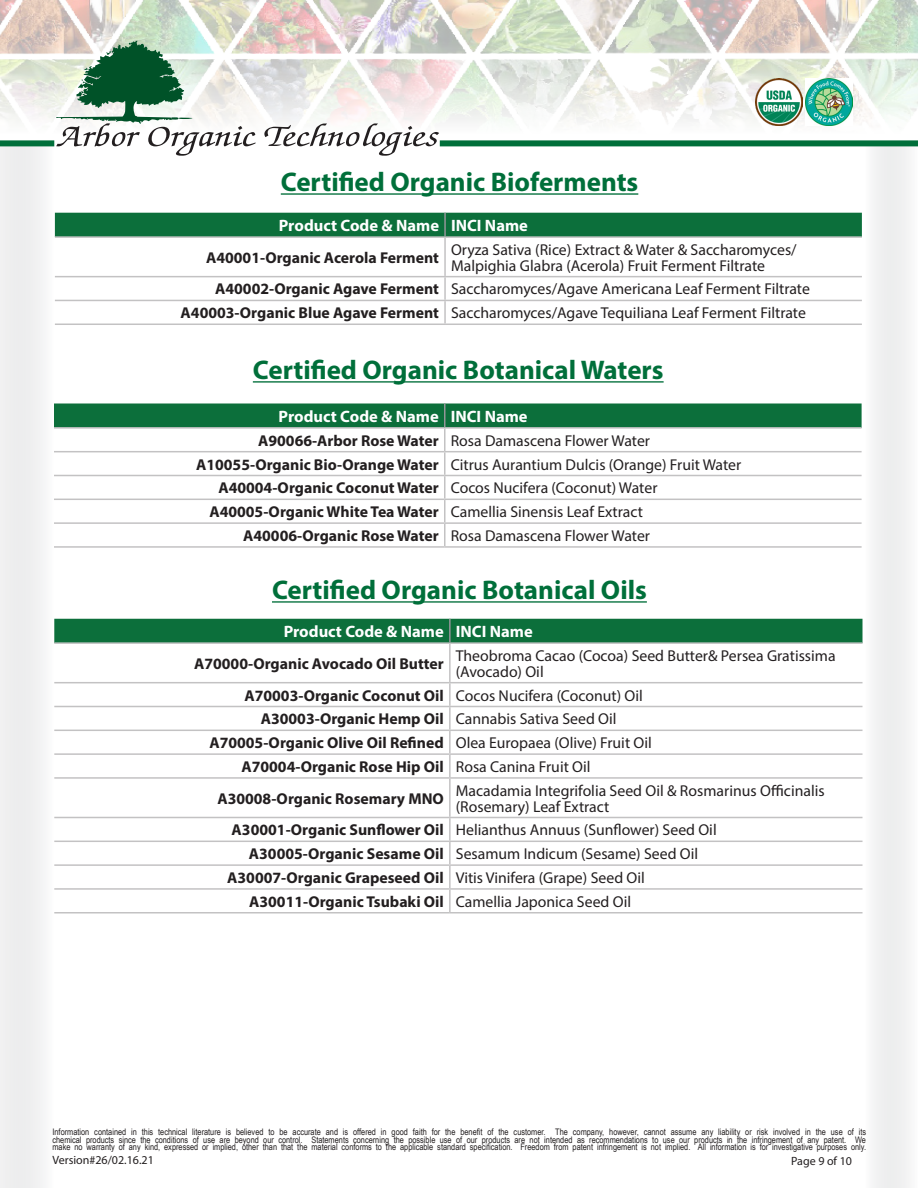
<style>
.page{position:relative;width:918px;height:1188px;background:#fff}
.page>*{position:absolute;margin:0;border:0;box-sizing:border-box;transform-origin:0 0}
.t1{font:700 27px "Myriad Pro";color:#006f3a}
.t2{font:700 16.5px "Myriad Pro";color:#fff}
.t3{font:15.75px/15.8px "Myriad Pro";color:#231f20}
.t4{font:700 15.75px "Myriad Pro";color:#231f20}
.t5{font:12px "Myriad Pro";color:#231f20}
.t6{font:9px/7.5px "Arial Narrow";color:#231f20;text-align:justify}
</style>
<div class="page">
<div style="left:0;top:143px;width:54px;height:1045px;background:#eeeeef"></div>
<div style="left:864px;top:146px;width:54px;height:1042px;background:linear-gradient(to right,#f2f2f3,#f3f3f3)"></div>
<img style="left:540px;top:0;width:378px;height:126px">
<img style="left:215px;top:1px;width:377px;height:125px">
<img style="left:0;top:0;width:215px;height:122px">
<div style="left:440px;top:140px;width:478px;height:6px;background:#006f3a"></div>
<div style="left:0;top:140px;width:54px;height:6px;background:#006f3a"></div>
<img style="left:756px;top:79px;width:46px;height:46px">
<svg style="left:56px;top:40px;width:200px;height:116px"></svg>
<svg style="left:264px;top:123px;width:175px;height:33px"></svg>
<div style="left:55px;top:213px;width:807px;height:23px;background:#0c6f3b"></div>
<hr style="left:444px;top:213px;width:2px;height:23px;background:#939598">
<hr style="left:55px;top:236px;width:390px;height:2px;background:#c3c2c3">
<hr style="left:445px;top:236px;width:417px;height:2px;background:#c3c2c3">
<hr style="left:444px;top:238px;width:2px;height:38px;background:#c3c2c3">
<hr style="left:55px;top:276px;width:390px;height:1px;background:#c3c2c3">
<hr style="left:445px;top:276px;width:417px;height:1px;background:#c3c2c3">
<hr style="left:444px;top:277px;width:2px;height:23px;background:#c3c2c3">
<hr style="left:55px;top:300px;width:390px;height:1px;background:#c3c2c3">
<hr style="left:445px;top:300px;width:417px;height:1px;background:#c3c2c3">
<hr style="left:444px;top:301px;width:2px;height:23px;background:#c3c2c3">
<hr style="left:55px;top:324px;width:390px;height:1px;background:#c3c2c3">
<hr style="left:445px;top:324px;width:417px;height:1px;background:#c3c2c3">
<hr style="left:281px;top:193px;width:357px;height:2px;background:#006f3a">
<div style="left:54px;top:404px;width:808px;height:23px;background:#0c6f3b"></div>
<hr style="left:444px;top:404px;width:2px;height:23px;background:#939598">
<hr style="left:54px;top:427px;width:391px;height:2px;background:#c3c2c3">
<hr style="left:445px;top:427px;width:417px;height:2px;background:#c3c2c3">
<hr style="left:444px;top:429px;width:2px;height:22px;background:#c3c2c3">
<hr style="left:54px;top:451px;width:391px;height:1px;background:#c3c2c3">
<hr style="left:445px;top:451px;width:417px;height:1px;background:#c3c2c3">
<hr style="left:444px;top:452px;width:2px;height:23px;background:#c3c2c3">
<hr style="left:54px;top:475px;width:391px;height:1px;background:#c3c2c3">
<hr style="left:445px;top:475px;width:417px;height:1px;background:#c3c2c3">
<hr style="left:444px;top:476px;width:2px;height:23px;background:#c3c2c3">
<hr style="left:54px;top:499px;width:391px;height:1px;background:#c3c2c3">
<hr style="left:445px;top:499px;width:417px;height:1px;background:#c3c2c3">
<hr style="left:444px;top:500px;width:2px;height:22px;background:#c3c2c3">
<hr style="left:54px;top:522px;width:391px;height:2px;background:#c3c2c3">
<hr style="left:445px;top:522px;width:417px;height:2px;background:#c3c2c3">
<hr style="left:444px;top:524px;width:2px;height:22px;background:#c3c2c3">
<hr style="left:54px;top:546px;width:391px;height:2px;background:#c3c2c3">
<hr style="left:445px;top:546px;width:417px;height:2px;background:#c3c2c3">
<hr style="left:253px;top:381px;width:411px;height:2px;background:#006f3a">
<hr style="left:272px;top:601px;width:375px;height:2px;background:#006f3a">
<div style="left:54px;top:619px;width:808px;height:23px;background:#0c6f3b"></div>
<hr style="left:449px;top:619px;width:2px;height:23px;background:#939598">
<hr style="left:449px;top:818px;width:2px;height:23px;background:#c3c2c3">
<hr style="left:54px;top:841px;width:396px;height:1px;background:#c3c2c3">
<hr style="left:450px;top:841px;width:412px;height:1px;background:#c3c2c3">
<hr style="left:449px;top:842px;width:2px;height:22px;background:#c3c2c3">
<hr style="left:54px;top:864px;width:396px;height:2px;background:#c3c2c3">
<hr style="left:450px;top:864px;width:412px;height:2px;background:#c3c2c3">
<hr style="left:449px;top:866px;width:2px;height:22px;background:#c3c2c3">
<hr style="left:54px;top:888px;width:396px;height:2px;background:#c3c2c3">
<hr style="left:450px;top:888px;width:412px;height:2px;background:#c3c2c3">
<hr style="left:449px;top:890px;width:2px;height:22px;background:#c3c2c3">
<hr style="left:54px;top:912px;width:396px;height:2px;background:#c3c2c3">
<hr style="left:450px;top:912px;width:412px;height:2px;background:#c3c2c3">
<hr style="left:54px;top:642px;width:396px;height:2px;background:#c3c2c3">
<hr style="left:450px;top:642px;width:412px;height:2px;background:#c3c2c3">
<hr style="left:449px;top:644px;width:2px;height:38px;background:#c3c2c3">
<hr style="left:54px;top:682px;width:396px;height:1px;background:#c3c2c3">
<hr style="left:450px;top:682px;width:412px;height:1px;background:#c3c2c3">
<hr style="left:449px;top:683px;width:2px;height:23px;background:#c3c2c3">
<hr style="left:54px;top:706px;width:396px;height:1px;background:#c3c2c3">
<hr style="left:450px;top:706px;width:412px;height:1px;background:#c3c2c3">
<hr style="left:449px;top:707px;width:2px;height:23px;background:#c3c2c3">
<hr style="left:54px;top:730px;width:396px;height:1px;background:#c3c2c3">
<hr style="left:450px;top:730px;width:412px;height:1px;background:#c3c2c3">
<hr style="left:449px;top:731px;width:2px;height:22px;background:#c3c2c3">
<hr style="left:54px;top:753px;width:396px;height:2px;background:#c3c2c3">
<hr style="left:450px;top:753px;width:412px;height:2px;background:#c3c2c3">
<hr style="left:449px;top:755px;width:2px;height:22px;background:#c3c2c3">
<hr style="left:54px;top:777px;width:396px;height:2px;background:#c3c2c3">
<hr style="left:450px;top:777px;width:412px;height:2px;background:#c3c2c3">
<hr style="left:449px;top:779px;width:2px;height:38px;background:#c3c2c3">
<hr style="left:54px;top:817px;width:396px;height:1px;background:#c3c2c3">
<hr style="left:450px;top:817px;width:412px;height:1px;background:#c3c2c3">
<img style="left:806px;top:79px;width:46px;height:46px">
<p class="t1" style="left:281px;top:165px;width:359px">Certified Organic Bioferments</p>
<p class="t2" style="left:279px;top:215px;width:162px">Product Code &amp; Name</p>
<p class="t2" style="left:451px;top:215px;width:78px">INCI Name</p>
<p class="t4" style="left:206px;top:247px;width:234px">A40001-Organic Acerola Ferment</p>
<p class="t3" style="left:451px;top:241px;width:347px">Oryza Sativa (Rice) Extract &amp; Water &amp; Saccharomyces/</p>
<p class="t3" style="left:451px;top:257px;width:316px">Malpighia Glabra (Acerola) Fruit Ferment Filtrate</p>
<p class="t4" style="left:215px;top:279px;width:225px">A40002-Organic Agave Ferment</p>
<p class="t3" style="left:451px;top:281px;width:360px">Saccharomyces/Agave Americana Leaf Ferment Filtrate</p>
<p class="t4" style="left:181px;top:303px;width:260px">A40003-Organic Blue Agave Ferment</p>
<p class="t3" style="left:451px;top:305px;width:356px">Saccharomyces/Agave Tequiliana Leaf Ferment Filtrate</p>
<p class="t1" style="left:253px;top:352px;width:412px">Certified Organic Botanical Waters</p>
<p class="t2" style="left:279px;top:406px;width:162px">Product Code &amp; Name</p>
<p class="t2" style="left:451px;top:406px;width:78px">INCI Name</p>
<p class="t4" style="left:258px;top:430px;width:182px">A90066-Arbor Rose Water</p>
<p class="t3" style="left:451px;top:432px;width:201px">Rosa Damascena Flower Water</p>
<p class="t4" style="left:196px;top:454px;width:244px">A10055-Organic Bio-Orange Water</p>
<p class="t3" style="left:451px;top:456px;width:292px">Citrus Aurantium Dulcis (Orange) Fruit Water</p>
<p class="t4" style="left:218px;top:478px;width:222px">A40004-Organic Coconut Water</p>
<p class="t3" style="left:451px;top:480px;width:208px">Cocos Nucifera (Coconut) Water</p>
<p class="t4" style="left:209px;top:502px;width:231px">A40005-Organic White Tea Water</p>
<p class="t3" style="left:451px;top:504px;width:194px">Camellia Sinensis Leaf Extract</p>
<p class="t4" style="left:243px;top:525px;width:197px">A40006-Organic Rose Water</p>
<p class="t3" style="left:451px;top:528px;width:201px">Rosa Damascena Flower Water</p>
<p class="t1" style="left:272px;top:573px;width:376px">Certified Organic Botanical Oils</p>
<p class="t2" style="left:284px;top:621px;width:162px">Product Code &amp; Name</p>
<p class="t2" style="left:456px;top:621px;width:78px">INCI Name</p>
<p class="t4" style="left:194px;top:653px;width:251px">A70000-Organic Avocado Oil Butter</p>
<p class="t3" style="left:456px;top:648px;width:381px">Theobroma Cacao (Cocoa) Seed Butter&amp; Persea Gratissima (Avocado) Oil</p>
<p class="t4" style="left:244px;top:685px;width:201px">A70003-Organic Coconut Oil</p>
<p class="t3" style="left:456px;top:687px;width:189px">Cocos Nucifera (Coconut) Oil</p>
<p class="t4" style="left:261px;top:709px;width:185px">A30003-Organic Hemp Oil</p>
<p class="t3" style="left:456px;top:711px;width:162px">Cannabis Sativa Seed Oil</p>
<p class="t4" style="left:209px;top:733px;width:236px">A70005-Organic Olive Oil Refined</p>
<p class="t3" style="left:456px;top:735px;width:197px">Olea Europaea (Olive) Fruit Oil</p>
<p class="t4" style="left:241px;top:756px;width:204px">A70004-Organic Rose Hip Oil</p>
<p class="t3" style="left:456px;top:759px;width:136px">Rosa Canina Fruit Oil</p>
<p class="t4" style="left:217px;top:788px;width:228px">A30008-Organic Rosemary MNO</p>
<p class="t3" style="left:456px;top:782px;width:370px">Macadamia Integrifolia Seed Oil &amp; Rosmarinus Officinalis (Rosemary) Leaf Extract</p>
<p class="t4" style="left:232px;top:820px;width:214px">A30001-Organic Sunflower Oil</p>
<p class="t3" style="left:456px;top:822px;width:262px">Helianthus Annuus (Sunflower) Seed Oil</p>
<p class="t4" style="left:249px;top:844px;width:196px">A30005-Organic Sesame Oil</p>
<p class="t3" style="left:456px;top:846px;width:244px">Sesamum Indicum (Sesame) Seed Oil</p>
<p class="t4" style="left:227px;top:867px;width:218px">A30007-Organic Grapeseed Oil</p>
<p class="t3" style="left:456px;top:870px;width:190px">Vitis Vinifera (Grape) Seed Oil</p>
<p class="t4" style="left:249px;top:891px;width:196px">A30011-Organic Tsubaki Oil</p>
<p class="t3" style="left:456px;top:893px;width:177px">Camellia Japonica Seed Oil</p>
<p class="t6" style="left:52px;top:1128px;width:815px">Information contained in this technical literature is believed to be accurate and is offered in good faith for the benefit of the customer. The company, however, cannot assume any liability or risk involved in the use of its chemical products since the conditions of use are beyond our control. Statements concerning the possible use of our products are not intended as recommendations to use our products in the infringement of any patent. We make no warranty of any kind, expressed or implied, other than that the material conforms to the applicable standard specification. Freedom from patent infringement is not implied. All information is for investigative purposes only.</p>
<p class="t5" style="left:52px;top:1153px;width:103px">Version#26/02.16.21</p>
<p class="t5" style="left:791px;top:1153px;width:62px">Page 9 of 10</p>
</div>
